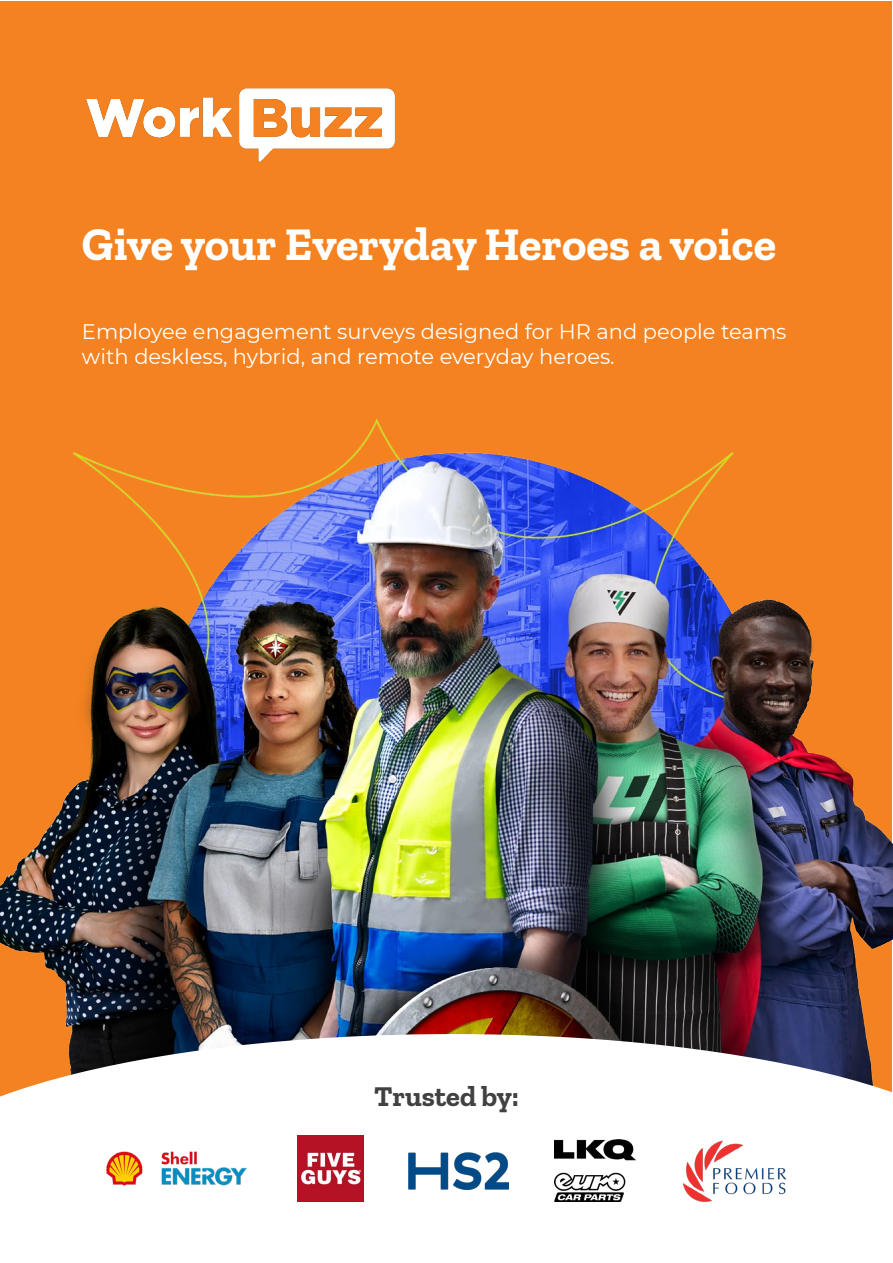
<style>
.page{position:relative;width:893px;height:1263px;background:#fff}
.page>*{position:absolute;margin:0;border:0;box-sizing:border-box;transform-origin:0 0}
.t1{font:700 46.5px "Zilla Slab";color:#fff}
.t2{font:700 28.5px "Zilla Slab";color:#414141}
.t3{font:21px/25.5px "Montserrat";color:#fff}
</style>
<div class="page">
<div style="left:1px;top:1px;width:891px;height:1261px;background:#f58220"></div>
<img style="left:86px;top:88px;width:309px;height:74px">
<img style="left:0;top:366px;width:893px;height:668px">
<svg style="left:0;top:1034px;width:892px;height:228px;background:#f0edeb"></svg>
<img style="left:107px;top:1136px;width:139px;height:64px">
<img style="left:409px;top:1152px;width:100px;height:37px">
<img style="left:297px;top:1135px;width:66px;height:66px">
<img style="left:554px;top:1139px;width:82px;height:63px">
<img style="left:681px;top:1138px;width:105px;height:65px">
<h1 class="t1" style="left:82px;top:217px;width:696px">Give your Everyday Heroes a voice</h1>
<p class="t3" style="left:82px;top:318px;width:706px">Employee engagement surveys designed for HR and people teams with deskless, hybrid, and remote everyday heroes.</p>
<h2 class="t2" style="left:374px;top:1080px;width:146px">Trusted by:</h2>
</div>
